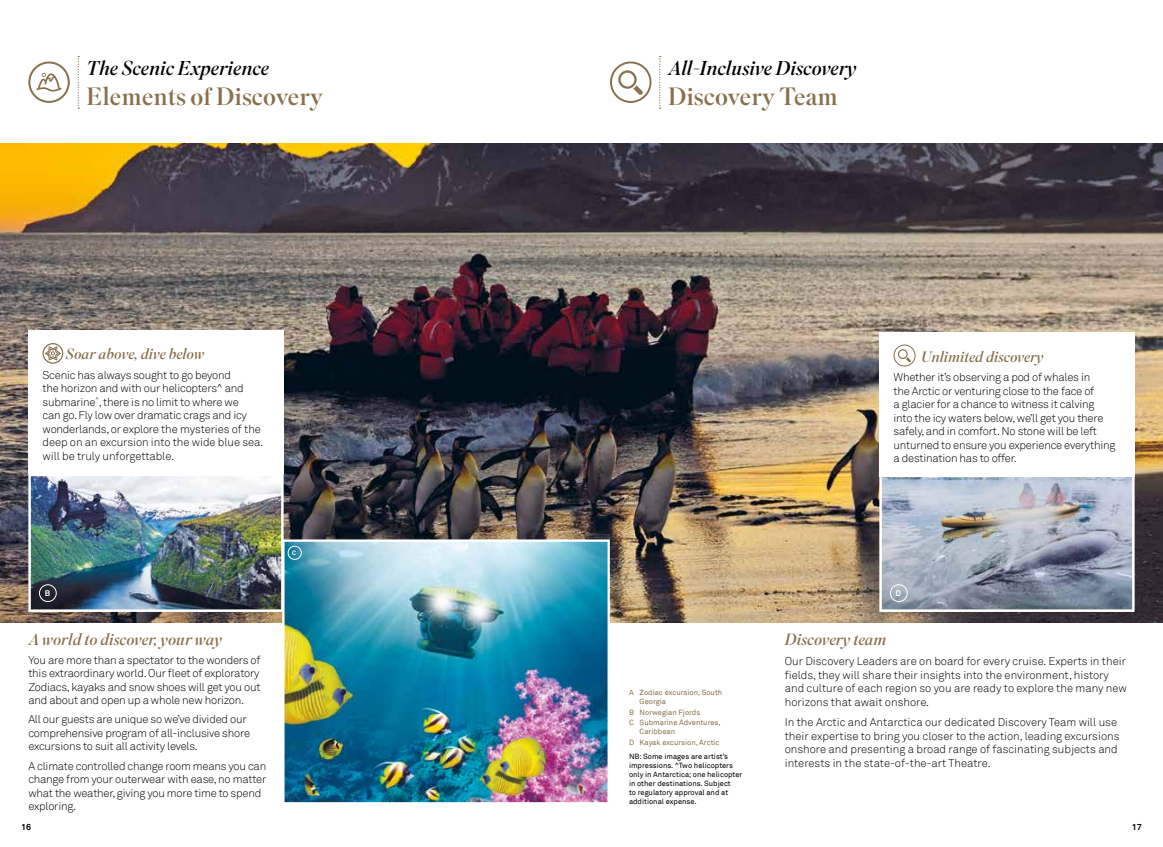
<style>
.page{position:relative;width:1163px;height:847px;background:#fff}
.page>*{position:absolute;margin:0;border:0;box-sizing:border-box;transform-origin:0 0}
.t1{font:25px "Superior Title";color:#88714c}
.t2{font:italic 20px "Superior Title";color:#000}
.t3{font:italic 16.25px "Superior Title";color:#88714c}
.t4{font:italic 15px "Superior Title";color:#88714c}
.t5{font:300 11.25px/13.5px "Akkurat";letter-spacing:-.02em;color:#000}
.t6{font:300 11.25px/13.5px "Akkurat";color:#000}
.t7{font:700 8.75px "Akkurat";color:#000}
.t8{font:700 8.12px "Akkurat";color:#fff}
.t9{font:7.5px/9px "Akkurat";color:#000}
.t10{font:7.5px/10.8px "Akkurat";color:#88714c}
.t11{font:700 6.38px "Akkurat";color:#fff}
</style>
<div class="page">
<svg style="left:78px;top:56px;width:1px;height:53px"></svg>
<svg style="left:659px;top:56px;width:1px;height:53px"></svg>
<div style="left:610px;top:61px;width:41px;height:42px;border:2px solid #88714c;border-radius:50%"></div>
<svg style="left:618px;top:70px;width:25px;height:25px"></svg>
<svg style="left:28px;top:61px;width:42px;height:42px"></svg>
<img style="left:0;top:143px;width:1162px;height:480px">
<img style="left:285px;top:542px;width:321px;height:259px">
<div style="left:282px;top:539px;width:327px;height:265px;border:2px solid #fff"></div>
<div style="left:288px;top:546px;width:13px;height:14px;border:1px solid #fff;border-radius:50%"></div>
<img style="left:882px;top:477px;width:249px;height:132px">
<div style="left:879px;top:474px;width:255px;height:138px;border:2px solid #fff"></div>
<div style="left:879px;top:332px;width:255px;height:144px;background:#fff"></div>
<div style="left:893px;top:344px;width:22px;height:22px;border:1px solid #88714c;border-radius:50%"></div>
<svg style="left:897px;top:349px;width:13px;height:13px"></svg>
<div style="left:889px;top:584px;width:18px;height:18px;border:1px solid #fff;border-radius:50%"></div>
<img style="left:31px;top:477px;width:249px;height:132px">
<div style="left:28px;top:474px;width:255px;height:138px;border:2px solid #fff"></div>
<div style="left:39px;top:584px;width:18px;height:18px;border:1px solid #fff;border-radius:50%"></div>
<div style="left:28px;top:330px;width:255px;height:144px;background:#fff"></div>
<svg style="left:45px;top:346px;width:16px;height:15px"></svg>
<div style="left:43px;top:343px;width:20px;height:21px;border:1px solid #88714c;border-radius:50%"></div>
<h2 class="t2" style="left:86px;top:56px;width:184px">The Scenic Experience</h2>
<h1 class="t1" style="left:86px;top:81px;width:238px">Elements of Discovery</h1>
<h3 class="t4" style="left:66px;top:344px;width:140px">Soar above, dive below</h3>
<p class="t5" style="left:43px;top:368px;width:222px">Scenic has always sought to go beyond<br>the horizon and with our helicopters^ and submarine<sup>^</sup>, there is no limit to where we<br>can go. Fly low over dramatic crags and icy wonderlands, or explore the mysteries of the deep on an excursion into the wide blue sea. will be truly unforgettable.</p>
<p class="t11" style="left:292px;top:549px;width:6px">C</p>
<h2 class="t2" style="left:668px;top:56px;width:190px">All-Inclusive Discovery</h2>
<h1 class="t1" style="left:668px;top:81px;width:171px">Discovery Team</h1>
<h3 class="t4" style="left:920px;top:347px;width:124px">Unlimited discovery</h3>
<p class="t5" style="left:893px;top:371px;width:223px">Whether it’s observing a pod of whales in<br>the Arctic or venturing close to the face of<br>a glacier for a chance to witness it calving into the icy waters below, we’ll get you there safely, and in comfort. No stone will be left unturned to ensure you experience everything a destination has to offer.</p>
<p class="t8" style="left:45px;top:588px;width:7px">B</p>
<p class="t8" style="left:895px;top:588px;width:7px">D</p>
<h3 class="t3" style="left:28px;top:629px;width:195px">A world to discover, your way</h3>
<p class="t5" style="left:28px;top:653px;width:233px;text-align:justify">You are more than a spectator to the wonders of this extraordinary world. Our fleet of exploratory Zodiacs, kayaks and snow shoes will get you out and about and open up a whole new horizon.</p>
<p class="t5" style="left:28px;top:713px;width:223px">All our guests are unique so we’ve divided our comprehensive program of all-inclusive shore excursions to suit all activity levels.</p>
<p class="t5" style="left:28px;top:759px;width:239px">A climate controlled change room means you can change from your outerwear with ease, no matter what the weather, giving you more time to spend exploring.</p>
<p class="t10" style="left:639px;top:688px;width:84px;line-height:9px;text-indent:-11px">A Zodiac excursion, South<br>Georgia</p>
<p class="t10" style="left:629px;top:707px;width:93px">B Norwegian Fjords<br>C Submarine Adventures,</p>
<p class="t10" style="left:629px;top:726px;width:92px;text-indent:11px">Caribbean<br>D Kayak excursion, Arctic</p>
<p class="t9" style="left:629px;top:752px;width:115px">NB: Some images are artist’s impressions. ^Two helicopters only in Antarctica; one helicopter in other destinations. Subject<br>to regulatory approval and at additional expense.</p>
<h3 class="t3" style="left:784px;top:629px;width:103px">Discovery team</h3>
<p class="t6" style="left:784px;top:655px;width:343px">Our Discovery Leaders are on board for every cruise. Experts in their fields, they will share their insights into the environment, history and culture of each region so you are ready to explore the many new horizons that await onshore.</p>
<p class="t6" style="left:784px;top:716px;width:336px">In the Arctic and Antarctica our dedicated Discovery Team will use their expertise to bring you closer to the action, leading excursions onshore and presenting a broad range of fascinating subjects and interests in the state-of-the-art Theatre.</p>
<p class="t7" style="left:21px;top:821px;width:11px">16</p>
<p class="t7" style="left:1131px;top:821px;width:11px">17</p>
</div>
